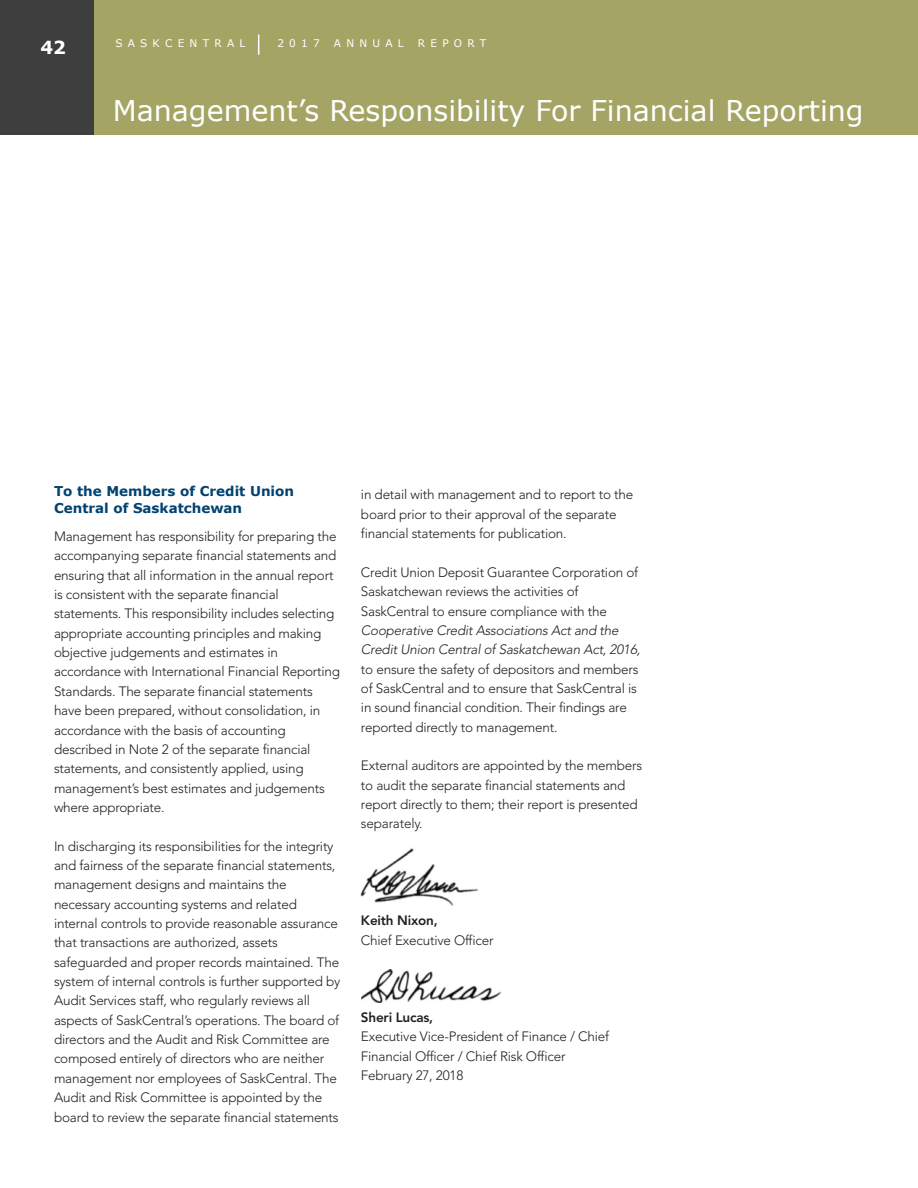
<style>
.page{position:relative;width:918px;height:1188px;background:#fff}
.page>*{position:absolute;margin:0;border:0;box-sizing:border-box;transform-origin:0 0}
.t1{font:28.5px "Verdana";color:#fff}
.t2{font:700 18px "Verdana";color:#fff}
.t3{font:300 13.5px/19.4px "Avenir";letter-spacing:-.015em;color:#231f20}
.t4{font:italic 300 13.5px/19.4px "Avenir";letter-spacing:-.015em;color:#231f20}
.t5{font:700 13.5px/16.4px "Verdana";color:#004270}
.t6{font:800 13.5px "Avenir";letter-spacing:-.015em;color:#231f20}
.t7{font:10.5px "Verdana";letter-spacing:.5em;color:#fff}
</style>
<div class="page">
<div style="left:0;top:0;width:94px;height:135px;background:#3e3e3f"></div>
<div style="left:94px;top:0;width:824px;height:135px;background:#a4a565"></div>
<svg style="left:258px;top:35px;width:1px;height:20px"></svg>
<img style="left:360px;top:848px;width:118px;height:58px">
<img style="left:362px;top:970px;width:139px;height:33px">
<h2 class="t2" style="left:40px;top:35px;width:27px">42</h2>
<p class="t7" style="left:116px;top:37px;width:131px">SASKCENTRAL</p>
<p class="t7" style="left:277px;top:37px;width:44px">2017</p>
<p class="t7" style="left:334px;top:37px;width:71px">ANNUAL</p>
<p class="t7" style="left:418px;top:37px;width:70px">REPORT</p>
<h1 class="t1" style="left:113px;top:92px;width:753px">Management’s Responsibility For Financial Reporting</h1>
<p class="t5" style="left:54px;top:483px;width:242px">To the Members of Credit Union<br>Central of Saskatchewan</p>
<p class="t3" style="left:54px;top:527px;width:288px">Management has responsibility for preparing the accompanying separate financial statements and ensuring that all information in the annual report is consistent with the separate financial statements. This responsibility includes selecting appropriate accounting principles and making objective judgements and estimates in accordance with International Financial Reporting Standards. The separate financial statements have been prepared, without consolidation, in accordance with the basis of accounting described in Note 2 of the separate financial statements, and consistently applied, using management’s best estimates and judgements where appropriate.</p>
<p class="t3" style="left:54px;top:836px;width:288px">In discharging its responsibilities for the integrity and fairness of the separate financial statements, management designs and maintains the necessary accounting systems and related internal controls to provide reasonable assurance that transactions are authorized, assets safeguarded and proper records maintained. The system of internal controls is further supported by Audit Services staff, who regularly reviews all aspects of SaskCentral’s operations. The board of directors and the Audit and Risk Committee are composed entirely of directors who are neither management nor employees of SaskCentral. The Audit and Risk Committee is appointed by the board to review the separate financial statements</p>
<p class="t3" style="left:361px;top:485px;width:274px">in detail with management and to report to the board prior to their approval of the separate financial statements for publication.</p>
<p class="t3" style="left:361px;top:563px;width:279px">Credit Union Deposit Guarantee Corporation of<br>Saskatchewan reviews the activities of<br>SaskCentral to ensure compliance with the</p>
<p class="t4" style="left:361px;top:621px;width:281px">Cooperative Credit Associations Act and the<br>Credit Union Central of Saskatchewan Act, 2016,</p>
<p class="t3" style="left:361px;top:659px;width:279px">to ensure the safety of depositors and members of SaskCentral and to ensure that SaskCentral is in sound financial condition. Their findings are reported directly to management.</p>
<p class="t3" style="left:361px;top:756px;width:283px">External auditors are appointed by the members to audit the separate financial statements and report directly to them; their report is presented separately.</p>
<p class="t6" style="left:361px;top:910px;width:78px">Keith Nixon,</p>
<p class="t3" style="left:361px;top:930px;width:134px">Chief Executive Officer</p>
<p class="t6" style="left:361px;top:1007px;width:74px">Sheri Lucas,</p>
<p class="t3" style="left:361px;top:1027px;width:250px">Executive Vice-President of Finance / Chief<br>Financial Officer / Chief Risk Officer<br>February 27, 2018</p>
</div>
